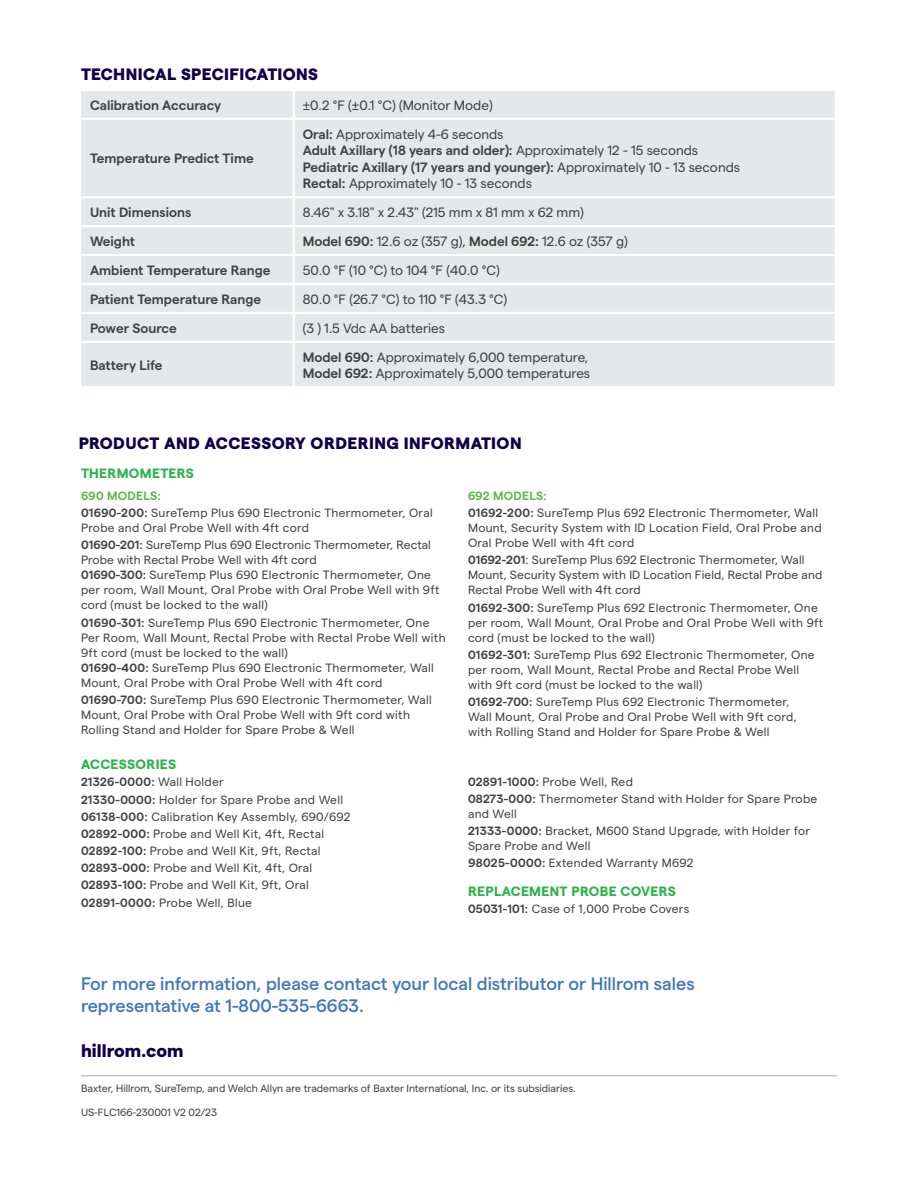
<style>
.page{position:relative;width:918px;height:1188px;background:#fff}
.page>*{position:absolute;margin:0;border:0;box-sizing:border-box;transform-origin:0 0}
.CTA{font:500 18px "Matter";color:#4076bb}
.URL{font:800 18px "Matter";color:#100249}
.TABLE_HEADER{font:800 16.5px "Matter";letter-spacing:.025em;color:#100249}
.CELL_BODY{font:13.5px/16.5px "Matter";color:#414042}
.CELL_BODY-2{font:600 13.5px "Matter";color:#414042}
.CELL_HEADER{font:700 13.5px "Matter";letter-spacing:.025em;color:#2cb34a}
.CELL_HEADER-2{font:12px/15px "Matter";letter-spacing:.025em;color:#414042}
.CELL_HEADER-3{font:600 12px "Matter";letter-spacing:.025em;color:#414042}
.CELL_HEADER-4{font:600 12px "Matter";letter-spacing:.025em;color:#56b83f}
.LEGAL-RULE_ABOVE{font:10.5px "Matter";color:#414042}
.LEGAL-NO_RULE{font:10.5px "Matter";color:#414042}
.s1{font-weight:600}
.s2{font-weight:400}
</style>
<div class="page">
<div style="left:81px;top:91px;width:212px;height:295px;background:#e4e8ea"></div>
<div style="left:295px;top:91px;width:540px;height:295px;background:#e4e8ea"></div>
<hr style="left:81px;top:118px;width:213px;height:2px;background:#fff">
<hr style="left:294px;top:118px;width:543px;height:2px;background:#fff">
<hr style="left:81px;top:196px;width:213px;height:2px;background:#fff">
<hr style="left:294px;top:196px;width:543px;height:2px;background:#fff">
<hr style="left:81px;top:225px;width:213px;height:2px;background:#fff">
<hr style="left:294px;top:225px;width:543px;height:2px;background:#fff">
<hr style="left:81px;top:254px;width:213px;height:2px;background:#fff">
<hr style="left:294px;top:254px;width:543px;height:2px;background:#fff">
<hr style="left:81px;top:283px;width:213px;height:2px;background:#fff">
<hr style="left:294px;top:283px;width:543px;height:2px;background:#fff">
<hr style="left:81px;top:312px;width:213px;height:2px;background:#fff">
<hr style="left:294px;top:312px;width:543px;height:2px;background:#fff">
<hr style="left:81px;top:341px;width:213px;height:2px;background:#fff">
<hr style="left:294px;top:341px;width:543px;height:2px;background:#fff">
<hr style="left:81px;top:1075px;width:756px;height:1px;background:#9cadb7">
<p class="TABLE_HEADER" style="left:81px;top:62px;width:239px">TECHNICAL SPECIFICATIONS</p>
<p class="CELL_BODY-2" style="left:90px;top:95px;width:133px">Calibration Accuracy</p>
<p class="CELL_BODY" style="left:303px;top:96px;width:191px">±0.2 °F (±0.1 °C) (Monitor Mode)</p>
<p class="CELL_BODY-2" style="left:90px;top:149px;width:165px">Temperature Predict Time</p>
<p class="CELL_BODY" style="left:303px;top:125px;width:202px"><span class="s1">Oral:</span> Approximately 4-6 seconds</p>
<p class="CELL_BODY-2" style="left:303px;top:141px;width:397px">Adult Axillary (18 years and older): <span class="s2">Approximately 12 - 15 seconds</span></p>
<p class="CELL_BODY-2" style="left:303px;top:157px;width:439px">Pediatric Axillary (17 years and younger): <span class="s2">Approximately 10 - 13 seconds</span></p>
<p class="CELL_BODY" style="left:303px;top:174px;width:231px"><span class="s1">Rectal:</span> Approximately 10 - 13 seconds</p>
<p class="CELL_BODY-2" style="left:90px;top:202px;width:103px">Unit Dimensions</p>
<p class="CELL_BODY" style="left:303px;top:203px;width:283px">8.46" x 3.18" x 2.43" (215 mm x 81 mm x 62 mm)</p>
<p class="CELL_BODY-2" style="left:90px;top:231px;width:47px">Weight</p>
<p class="CELL_BODY" style="left:303px;top:232px;width:326px"><span class="s1">Model 690:</span> 12.6 oz (357 g), <span class="s1">Model 692:</span> 12.6 oz (357 g)</p>
<p class="CELL_BODY-2" style="left:90px;top:260px;width:182px">Ambient Temperature Range</p>
<p class="CELL_BODY" style="left:303px;top:261px;width:198px">50.0 °F (10 °C) to 104 °F (40.0 °C)</p>
<p class="CELL_BODY-2" style="left:90px;top:289px;width:173px">Patient Temperature Range</p>
<p class="CELL_BODY" style="left:303px;top:290px;width:206px">80.0 °F (26.7 °C) to 110 °F (43.3 °C)</p>
<p class="CELL_BODY-2" style="left:90px;top:318px;width:88px">Power Source</p>
<p class="CELL_BODY" style="left:303px;top:319px;width:144px">(3 ) 1.5 Vdc AA batteries</p>
<p class="CELL_BODY-2" style="left:90px;top:355px;width:74px">Battery Life</p>
<p class="CELL_BODY" style="left:303px;top:348px;width:289px"><span class="s1">Model 690:</span> Approximately 6,000 temperature,<br><span class="s1">Model 692:</span> Approximately 5,000 temperatures</p>
<p class="TABLE_HEADER" style="left:79px;top:431px;width:444px">PRODUCT AND ACCESSORY ORDERING INFORMATION</p>
<p class="CELL_HEADER" style="left:81px;top:464px;width:114px">THERMOMETERS</p>
<p class="CELL_HEADER-4" style="left:81px;top:487px;width:81px">690 MODELS:</p>
<p class="CELL_HEADER-2" style="left:81px;top:505px;width:353px"><span class="s1">01690-200:</span> SureTemp Plus 690 Electronic Thermometer, Oral<br>Probe and Oral Probe Well with 4ft cord</p>
<p class="CELL_HEADER-2" style="left:81px;top:537px;width:360px"><span class="s1">01690-201:</span> SureTemp Plus 690 Electronic Thermometer, Rectal Probe with Rectal Probe Well with 4ft cord<br><span class="s1">01690-300:</span> SureTemp Plus 690 Electronic Thermometer, One per room, Wall Mount, Oral Probe with Oral Probe Well with 9ft cord (must be locked to the wall)</p>
<p class="CELL_HEADER-2" style="left:81px;top:614px;width:366px"><span class="s1">01690-301:</span> SureTemp Plus 690 Electronic Thermometer, One Per Room, Wall Mount, Rectal Probe with Rectal Probe Well with 9ft cord (must be locked to the wall)<br><span class="s1">01690-400:</span> SureTemp Plus 690 Electronic Thermometer, Wall Mount, Oral Probe with Oral Probe Well with 4ft cord</p>
<p class="CELL_HEADER-2" style="left:81px;top:691px;width:352px"><span class="s1">01690-700:</span> SureTemp Plus 690 Electronic Thermometer, Wall<br>Mount, Oral Probe with Oral Probe Well with 9ft cord with<br>Rolling Stand and Holder for Spare Probe &amp; Well</p>
<p class="CELL_HEADER-4" style="left:468px;top:487px;width:80px">692 MODELS:</p>
<p class="CELL_HEADER-2" style="left:468px;top:505px;width:355px"><span class="s1">01692-200:</span> SureTemp Plus 692 Electronic Thermometer, Wall<br>Mount, Security System with ID Location Field, Oral Probe and<br>Oral Probe Well with 4ft cord</p>
<p class="CELL_HEADER-2" style="left:468px;top:552px;width:356px"><span class="s1">01692-201</span>: SureTemp Plus 692 Electronic Thermometer, Wall<br>Mount, Security System with ID Location Field, Rectal Probe and<br>Rectal Probe Well with 4ft cord</p>
<p class="CELL_HEADER-2" style="left:468px;top:599px;width:357px"><span class="s1">01692-300:</span> SureTemp Plus 692 Electronic Thermometer, One per room, Wall Mount, Oral Probe and Oral Probe Well with 9ft cord (must be locked to the wall)</p>
<p class="CELL_HEADER-2" style="left:468px;top:646px;width:348px"><span class="s1">01692-301:</span> SureTemp Plus 692 Electronic Thermometer, One per room, Wall Mount, Rectal Probe and Rectal Probe Well with 9ft cord (must be locked to the wall)</p>
<p class="CELL_HEADER-2" style="left:468px;top:693px;width:330px"><span class="s1">01692-700:</span> SureTemp Plus 692 Electronic Thermometer,<br>Wall Mount, Oral Probe and Oral Probe Well with 9ft cord, with Rolling Stand and Holder for Spare Probe &amp; Well</p>
<p class="CELL_HEADER" style="left:81px;top:755px;width:97px">ACCESSORIES</p>
<p class="CELL_HEADER-3" style="left:81px;top:773px;width:144px">21326-0000: <span class="s2">Wall Holder</span></p>
<p class="CELL_HEADER-2" style="left:81px;top:791px;width:264px"><span class="s1">21330-0000:</span> Holder for Spare Probe and Well</p>
<p class="CELL_HEADER-2" style="left:81px;top:808px;width:271px"><span class="s1">06138-000:</span> Calibration Key Assembly, 690/692</p>
<p class="CELL_HEADER-2" style="left:81px;top:825px;width:245px"><span class="s1">02892-000:</span> Probe and Well Kit, 4ft, Rectal</p>
<p class="CELL_HEADER-2" style="left:81px;top:842px;width:241px"><span class="s1">02892-100:</span> Probe and Well Kit, 9ft, Rectal</p>
<p class="CELL_HEADER-2" style="left:81px;top:860px;width:233px"><span class="s1">02893-000:</span> Probe and Well Kit, 4ft, Oral</p>
<p class="CELL_HEADER-2" style="left:81px;top:877px;width:229px"><span class="s1">02893-100:</span> Probe and Well Kit, 9ft, Oral</p>
<p class="CELL_HEADER-2" style="left:81px;top:894px;width:173px"><span class="s1">02891-0000:</span> Probe Well, Blue</p>
<p class="CELL_HEADER-2" style="left:468px;top:773px;width:166px"><span class="s1">02891-1000:</span> Probe Well, Red</p>
<p class="CELL_HEADER-2" style="left:468px;top:790px;width:351px"><span class="s1">08273-000:</span> Thermometer Stand with Holder for Spare Probe and Well</p>
<p class="CELL_HEADER-2" style="left:468px;top:822px;width:344px"><span class="s1">21333-0000:</span> Bracket, M600 Stand Upgrade, with Holder for<br>Spare Probe and Well</p>
<p class="CELL_HEADER-2" style="left:468px;top:854px;width:227px"><span class="s1">98025-0000:</span> Extended Warranty M692</p>
<p class="CELL_HEADER" style="left:468px;top:881px;width:209px">REPLACEMENT PROBE COVERS</p>
<p class="CELL_HEADER-2" style="left:468px;top:900px;width:223px"><span class="s1">05031-101:</span> Case of 1,000 Probe Covers</p>
<p class="CTA" style="left:81px;top:970px;width:615px">For more information, please contact your local distributor or Hillrom sales</p>
<p class="CTA" style="left:81px;top:993px;width:284px">representative at 1-800-535-6663.</p>
<p class="URL" style="left:81px;top:1038px;width:104px">hillrom.com</p>
<p class="LEGAL-RULE_ABOVE" style="left:81px;top:1081px;width:496px">Baxter, Hillrom, SureTemp, and Welch Allyn are trademarks of Baxter International, Inc. or its subsidiaries.</p>
<p class="LEGAL-NO_RULE" style="left:81px;top:1105px;width:138px">US-FLC166-230001 V2 02/23</p>
</div>
